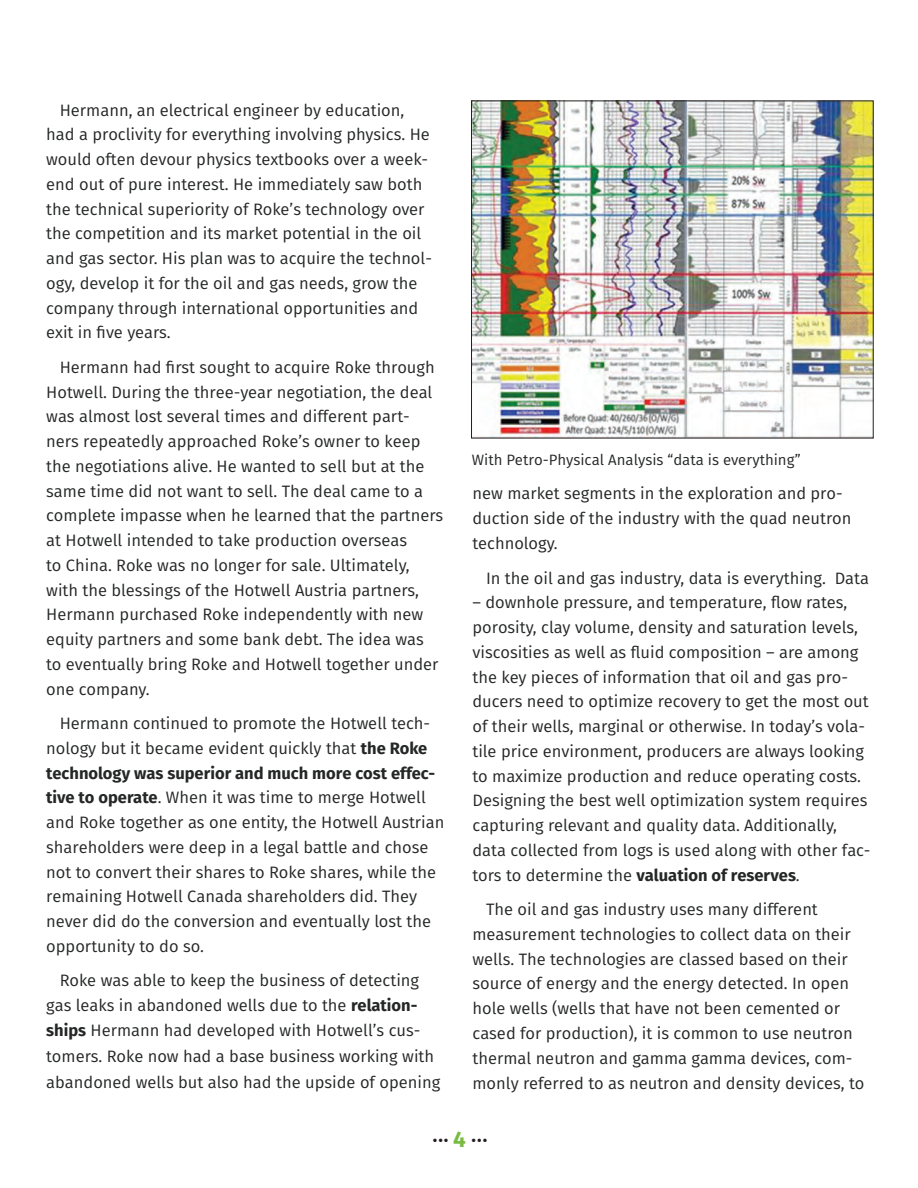
<style>
.page{position:relative;width:918px;height:1188px;background:#fff}
.page>*{position:absolute;margin:0;border:0;box-sizing:border-box;transform-origin:0 0}
.Para_Mid_Neo{font:16.5px/24.8px "Fira Sans";color:#252626}
.Para_Mid_Neo-2{font:16.5px "Fira Sans";color:#231f20}
.Para_Mid_Neo-3{font:15px "Fira Sans";color:#252626}
.s1{font-weight:700}
.s2{font-weight:700;font-size:22.5px;color:#78bb42}
</style>
<div class="page">
<img style="left:473px;top:103px;width:399px;height:333px">
<div style="left:471px;top:101px;width:403px;height:337px;border:1px solid #231f20"></div>
<p class="Para_Mid_Neo" style="left:46px;top:97px;width:387px;text-indent:13px">Hermann, an electrical engineer by education, had a proclivity for everything involving physics. He would often devour physics textbooks over a week&shy;end out of pure interest. He immediately saw both the technical superiority of Roke’s technology over the competition and its market potential in the oil and gas sector. His plan was to acquire the technol&shy;ogy, develop it for the oil and gas needs, grow the company through international opportunities and exit in five years.</p>
<p class="Para_Mid_Neo" style="left:46px;top:354px;width:398px;text-indent:13px">Hermann had first sought to acquire Roke through Hotwell. During the three-year negotiation, the deal was almost lost several times and different part&shy;ners repeatedly approached Roke’s owner to keep the negotiations alive. He wanted to sell but at the same time did not want to sell. The deal came to a complete impasse when he learned that the partners at Hotwell intended to take production overseas<br>to China. Roke was no longer for sale. Ultimately, with the blessings of the Hotwell Austria partners, Hermann purchased Roke independently with new equity partners and some bank debt. The idea was<br>to eventually bring Roke and Hotwell together under one company.</p>
<p class="Para_Mid_Neo" style="left:46px;top:711px;width:400px;text-indent:13px">Hermann continued to promote the Hotwell tech&shy;nology but it became evident quickly that <span class="s1">the Roke technology was superior and much more cost effec&shy;tive to operate</span>. When it was time to merge Hotwell and Roke together as one entity, the Hotwell Austrian shareholders were deep in a legal battle and chose not to convert their shares to Roke shares, while the remaining Hotwell Canada shareholders did. They never did do the conversion and eventually lost the opportunity to do so.</p>
<p class="Para_Mid_Neo" style="left:46px;top:968px;width:376px;text-indent:13px">Roke was able to keep the business of detecting gas leaks in abandoned wells due to the <span class="s1">relation&shy;ships</span> Hermann had developed with Hotwell’s cus-</p>
<p class="Para_Mid_Neo" style="left:46px;top:1043px;width:396px;line-height:26.2px">tomers. Roke now had a base business working with abandoned wells but also had the upside of opening</p>
<p class="Para_Mid_Neo-3" style="left:472px;top:449px;width:330px">With Petro-Physical Analysis “data is everything”</p>
<p class="Para_Mid_Neo" style="left:473px;top:480px;width:380px">new market segments in the exploration and pro&shy;duction side of the industry with the quad neutron technology.</p>
<p class="Para_Mid_Neo" style="left:486px;top:565px;width:384px">In the oil and gas industry, data is everything. Data</p>
<p class="Para_Mid_Neo" style="left:473px;top:590px;width:399px">– downhole pressure, and temperature, flow rates, porosity, clay volume, density and saturation levels, viscosities as well as fluid composition – are among the key pieces of information that oil and gas pro&shy;ducers need to optimize recovery to get the most out of their wells, marginal or otherwise. In today’s vola&shy;tile price environment, producers are always looking to maximize production and reduce operating costs.<br>Designing the best well optimization system requires capturing relevant and quality data. Additionally, data collected from logs is used along with other fac&shy;tors to determine the <span class="s1">valuation of reserves</span>.</p>
<p class="Para_Mid_Neo" style="left:473px;top:896px;width:393px;text-indent:13px">The oil and gas industry uses many different measurement technologies to collect data on their wells. The technologies are classed based on their source of energy and the energy detected. In open hole wells (wells that have not been cemented or cased for production), it is common to use neutron thermal neutron and gamma gamma devices, com&shy;monly referred to as neutron and density devices, to</p>
<p class="Para_Mid_Neo-2" style="left:433px;top:1128px;width:57px">••• <span class="s2">4</span> •••</p>
</div>
